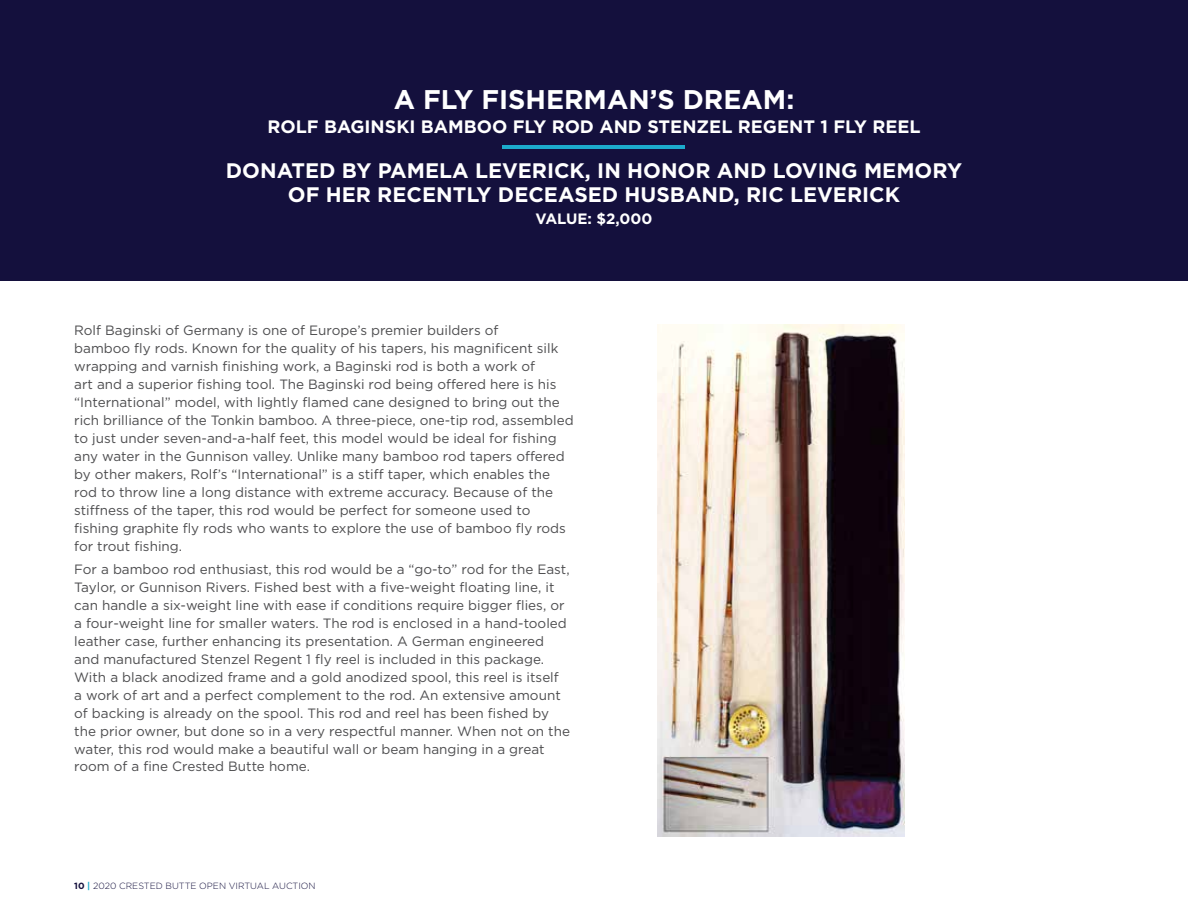
<style>
.page{position:relative;width:1188px;height:918px;background:#fff}
.page>*{position:absolute;margin:0;border:0;box-sizing:border-box;transform-origin:0 0}
.t1{font:700 27px "Gotham";color:#fff}
.t2{font:700 21px/24px "Gotham";color:#fff;text-align:center}
.t3{font:700 18px "Gotham";color:#fff}
.t4{font:700 15px "Gotham";color:#fff}
.t5{font:13.5px/18px "Gotham";color:#4d4d4f}
.t6{font:300 9px "Gotham";color:#14103d}
.s1{font-weight:700}
.s2{font-weight:700;color:#1cabcc}
</style>
<div class="page">
<div style="left:0;top:0;width:1188px;height:281px;background:#14103d"></div>
<hr style="left:503px;top:145px;width:182px;height:4px;background:#1cabcc">
<img style="left:658px;top:324px;width:246px;height:513px">
<h1 class="t1" style="left:394px;top:81px;width:402px">A FLY FISHERMAN’S DREAM:</h1>
<h3 class="t3" style="left:267px;top:114px;width:655px">ROLF BAGINSKI BAMBOO FLY ROD AND STENZEL REGENT 1 FLY REEL</h3>
<h2 class="t2" style="left:226px;top:158px;width:738px">DONATED BY PAMELA LEVERICK, IN HONOR AND LOVING MEMORY<br>OF HER RECENTLY DECEASED HUSBAND, RIC LEVERICK</h2>
<p class="t4" style="left:536px;top:209px;width:118px">VALUE: $2,000</p>
<p class="t5" style="left:74px;top:321px;width:501px">Rolf Baginski of Germany is one of Europe’s premier builders of<br>bamboo fly rods. Known for the quality of his tapers, his magnificent silk wrapping and varnish finishing work, a Baginski rod is both a work of<br>art and a superior fishing tool. The Baginski rod being offered here is his “International” model, with lightly flamed cane designed to bring out the rich brilliance of the Tonkin bamboo. A three-piece, one-tip rod, assembled to just under seven-and-a-half feet, this model would be ideal for fishing any water in the Gunnison valley. Unlike many bamboo rod tapers offered by other makers, Rolf’s “International” is a stiff taper, which enables the rod to throw line a long distance with extreme accuracy. Because of the stiffness of the taper, this rod would be perfect for someone used to fishing graphite fly rods who wants to explore the use of bamboo fly rods for trout fishing.</p>
<p class="t5" style="left:74px;top:560px;width:497px">For a bamboo rod enthusiast, this rod would be a “go-to” rod for the East, Taylor, or Gunnison Rivers. Fished best with a five-weight floating line, it can handle a six-weight line with ease if conditions require bigger flies, or a four-weight line for smaller waters. The rod is enclosed in a hand-tooled leather case, further enhancing its presentation. A German engineered and manufactured Stenzel Regent 1 fly reel is included in this package.<br>With a black anodized frame and a gold anodized spool, this reel is itself<br>a work of art and a perfect complement to the rod. An extensive amount of backing is already on the spool. This rod and reel has been fished by the prior owner, but done so in a very respectful manner. When not on the water, this rod would make a beautiful wall or beam hanging in a great room of a fine Crested Butte home.</p>
<p class="t6" style="left:74px;top:881px;width:243px"><span class="s1">10</span> <span class="s2">|</span> 2020 CRESTED BUTTE OPEN VIRTUAL AUCTION</p>
</div>
